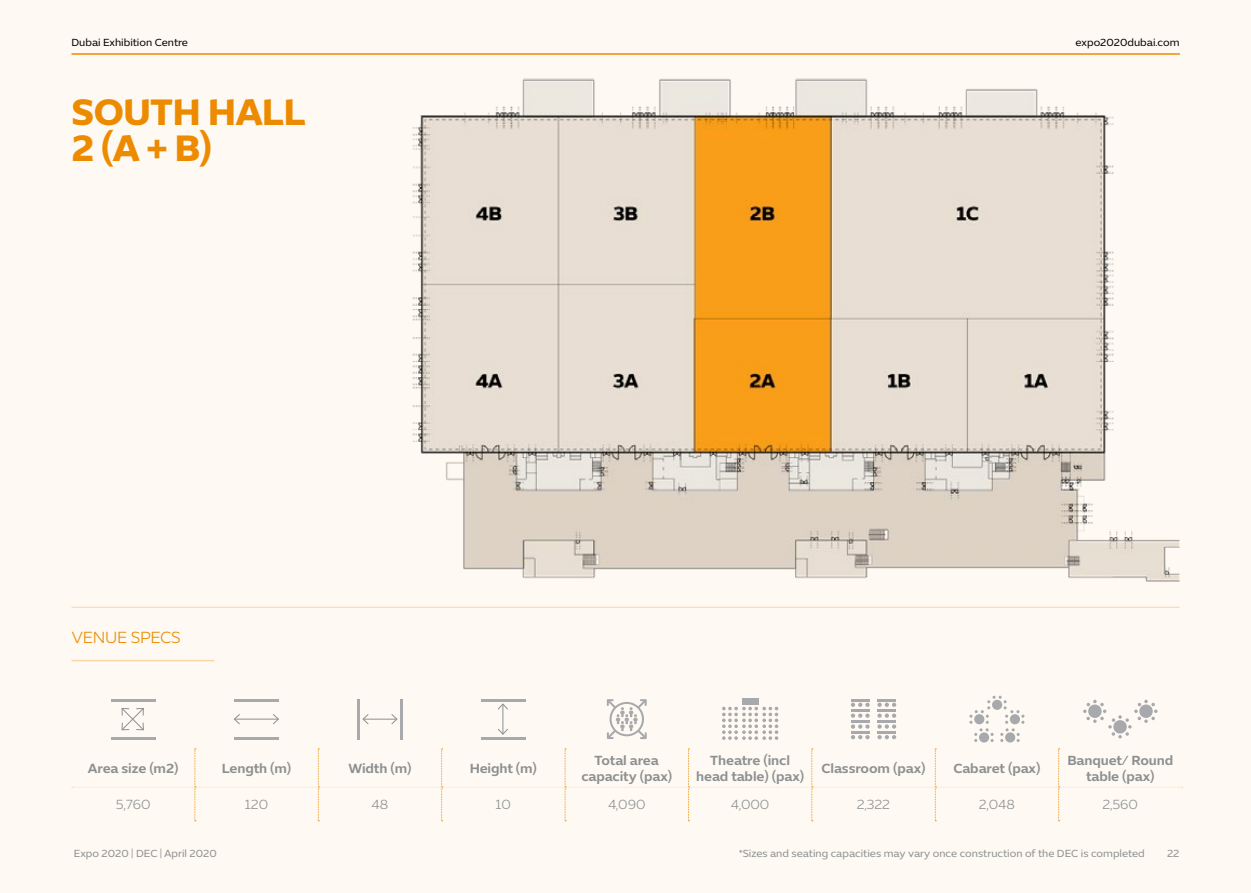
<style>
.page{position:relative;width:1251px;height:893px;background:#fff}
.page>*{position:absolute;margin:0;border:0;box-sizing:border-box;transform-origin:0 0}
.t1{font:700 37.5px/35.7px "Expo Sans Std";letter-spacing:-.02em;color:#ed8b00}
.t2{font:300 16.5px "Expo Sans Std";letter-spacing:-.02em;color:#ed8b00}
.t3{font:600 13.5px/16.5px "Expo Sans Std";letter-spacing:-.01em;color:#8d9091;text-align:center}
.t4{font:300 13.5px "Expo Sans Std";letter-spacing:-.005em;color:#8d9091}
.t5{font:10.5px "Expo Sans Std";color:#8d9091}
.t6{font:10.5px "Expo Sans Std";color:#000}
</style>
<div class="page">
<div style="left:0;top:0;width:1250px;height:893px;background:#fef9f2"></div>
<hr style="left:71px;top:607px;width:1108px;height:1px;background:#f9d6a6">
<hr style="left:71px;top:660px;width:143px;height:1px;background:#f9d6a6">
<img style="left:412px;top:78px;width:767px;height:504px">
<svg style="left:72px;top:748px;width:1110px;height:73px"></svg>
<hr style="left:111px;top:699px;width:45px;height:2px;background:#a7a9ac">
<hr style="left:111px;top:737px;width:45px;height:2px;background:#a7a9ac">
<svg style="left:121px;top:708px;width:23px;height:23px"></svg>
<hr style="left:234px;top:699px;width:45px;height:2px;background:#a7a9ac">
<hr style="left:234px;top:737px;width:45px;height:2px;background:#a7a9ac">
<hr style="left:234px;top:719px;width:44px;height:1px;background:#8d9091">
<svg style="left:272px;top:714px;width:7px;height:11px"></svg>
<svg style="left:234px;top:714px;width:6px;height:11px"></svg>
<hr style="left:400px;top:699px;width:2px;height:40px;background:#a7a9ac">
<hr style="left:357px;top:699px;width:2px;height:40px;background:#a7a9ac">
<hr style="left:363px;top:719px;width:34px;height:1px;background:#8d9091">
<svg style="left:362px;top:714px;width:7px;height:10px"></svg>
<svg style="left:390px;top:714px;width:8px;height:10px"></svg>
<hr style="left:481px;top:699px;width:44px;height:2px;background:#a7a9ac">
<hr style="left:481px;top:737px;width:44px;height:2px;background:#a7a9ac">
<hr style="left:502px;top:704px;width:1px;height:30px;background:#8d9091">
<svg style="left:498px;top:703px;width:10px;height:7px"></svg>
<svg style="left:497px;top:728px;width:11px;height:7px"></svg>
<svg style="left:606px;top:699px;width:40px;height:40px"></svg>
<div style="left:741px;top:698px;width:17px;height:6px;background:#a7a9ac"></div>
<svg style="left:722px;top:707px;width:56px;height:33px"></svg>
<svg style="left:851px;top:699px;width:18px;height:40px"></svg>
<svg style="left:877px;top:699px;width:19px;height:40px"></svg>
<svg style="left:969px;top:696px;width:55px;height:46px"></svg>
<svg style="left:1083px;top:700px;width:74px;height:38px"></svg>
<hr style="left:71px;top:53px;width:1108px;height:2px;background:#ed8b00">
<p class="t6" style="left:71px;top:36px;width:118px">Dubai Exhibition Centre</p>
<h1 class="t1" style="left:71px;top:93px;width:236px">SOUTH HALL<br>2 (A + B)</h1>
<p class="t2" style="left:71px;top:628px;width:111px">VENUE SPECS</p>
<p class="t6" style="left:1075px;top:36px;width:105px">expo2020dubai.com</p>
<p class="t3" style="left:88px;top:760px;width:92px">Area size (m2)</p>
<p class="t3" style="left:222px;top:760px;width:71px">Length (m)</p>
<p class="t3" style="left:348px;top:760px;width:65px">Width (m)</p>
<p class="t3" style="left:469px;top:760px;width:69px">Height (m)</p>
<p class="t3" style="left:581px;top:751px;width:92px">Total area capacity (pax)</p>
<p class="t3" style="left:696px;top:751px;width:109px">Theatre (incl head table) (pax)</p>
<p class="t3" style="left:821px;top:760px;width:105px">Classroom (pax)</p>
<p class="t3" style="left:953px;top:760px;width:88px">Cabaret (pax)</p>
<p class="t3" style="left:1067px;top:751px;width:107px">Banquet/ Round table (pax)</p>
<p class="t4" style="left:116px;top:797px;width:36px">5,760</p>
<p class="t4" style="left:245px;top:797px;width:25px">120</p>
<p class="t4" style="left:371px;top:797px;width:18px">48</p>
<p class="t4" style="left:495px;top:797px;width:17px">10</p>
<p class="t4" style="left:608px;top:797px;width:39px">4,090</p>
<p class="t4" style="left:730px;top:797px;width:40px">4,000</p>
<p class="t4" style="left:856px;top:797px;width:35px">2,322</p>
<p class="t4" style="left:978px;top:797px;width:38px">2,048</p>
<p class="t4" style="left:1102px;top:797px;width:37px">2,560</p>
<p class="t5" style="left:74px;top:847px;width:144px">Expo 2020 | DEC | April 2020</p>
<p class="t5" style="left:738px;top:847px;width:407px">*Sizes and seating capacities may vary once construction of the DEC is completed</p>
<p class="t5" style="left:1166px;top:847px;width:14px">22</p>
</div>
